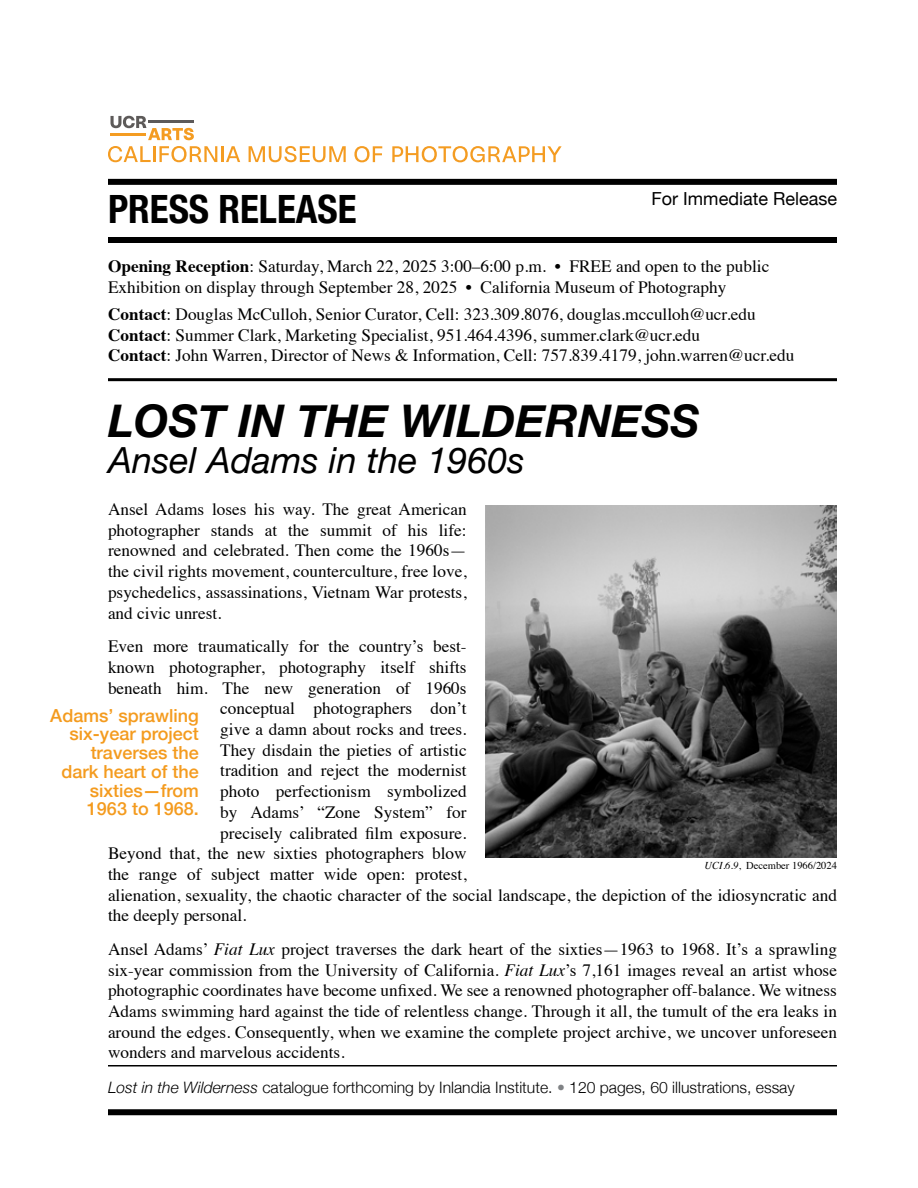
<style>
.page{position:relative;width:918px;height:1188px;background:#fff}
.page>*{position:absolute;margin:0;border:0;box-sizing:border-box;transform-origin:0 0}
.t1{font:italic 700 45px "Helvetica Neue";color:#000}
.t2{font:700 condensed 39px "Helvetica Neue";color:#000}
.t3{font:italic 36px "Helvetica Neue";color:#000}
.t4{font:500 18px/18.8px "Helvetica Neue";color:#f49b1e;text-align:right}
.t5{font:18px "Helvetica Neue";color:#000}
.t6{font:17.25px/20.7px "Times";color:#000;text-align:justify}
.t7{font:300 15.75px "Helvetica Neue";color:#000}
.t8{font:10.5px "Times";color:#000}
.s1{font-weight:700}
.s2{font-style:italic}
.s3{color:#808285}
</style>
<div class="page">
<svg style="left:110px;top:116px;width:84px;height:24px"></svg>
<hr style="left:110px;top:133px;width:36px;height:2px;background:#f49c22">
<svg style="left:108px;top:146px;width:43px;height:16px"></svg>
<hr style="left:153px;top:146px;width:3px;height:16px;background:#f49c22">
<svg style="left:159px;top:146px;width:58px;height:16px"></svg>
<hr style="left:221px;top:146px;width:3px;height:16px;background:#f49c22">
<svg style="left:226px;top:146px;width:14px;height:16px"></svg>
<svg style="left:249px;top:146px;width:97px;height:16px"></svg>
<svg style="left:354px;top:146px;width:28px;height:16px"></svg>
<svg style="left:392px;top:146px;width:170px;height:16px"></svg>
<div style="left:108px;top:179px;width:729px;height:6px;background:#000"></div>
<div style="left:108px;top:237px;width:729px;height:6px;background:#000"></div>
<hr style="left:108px;top:378px;width:729px;height:3px;background:#000">
<hr style="left:108px;top:1065px;width:729px;height:1px;background:#000">
<div style="left:108px;top:1109px;width:729px;height:6px;background:#000"></div>
<img style="left:485px;top:505px;width:352px;height:352px">
<h2 class="t2" style="left:108px;top:177px;width:250px">PRESS RELEASE</h2>
<p class="t5" style="left:652px;top:186px;width:187px">For Immediate Release</p>
<p class="t6" style="left:108px;top:255px;width:663px"><span class="s1">Opening Reception</span>: Saturday, March 22, 2025 3:00–6:00 p.m. • FREE and open to the public<br>Exhibition on display through September 28, 2025 • California Museum of Photography</p>
<p class="t6" style="left:108px;top:302px;width:688px;text-align:left"><span class="s1">Contact</span>: Douglas McCulloh, Senior Curator, Cell: 323.309.8076, douglas.mcculloh@ucr.edu<br><span class="s1">Contact</span>: Summer Clark, Marketing Specialist, 951.464.4396, summer.clark@ucr.edu<br><span class="s1">Contact</span>: John Warren, Director of News &amp; Information, Cell: 757.839.4179, john.warren@ucr.edu</p>
<h1 class="t1" style="left:108px;top:386px;width:593px">LOST IN THE WILDERNESS</h1>
<h3 class="t3" style="left:108px;top:435px;width:418px">Ansel Adams in the 1960s</h3>
<p class="t6" style="left:108px;top:497px;width:360px">Ansel Adams loses his way. The great American photographer stands at the summit of his life: renowned and celebrated. Then come the 1960s— the civil rights movement, counterculture, free love, psychedelics, assassinations, Vietnam War protests, and civic unrest.</p>
<p class="t6" style="left:108px;top:635px;width:360px">Even more traumatically for the country’s best-</p>
<p class="t6" style="left:108px;top:655px;width:360px">known photographer, photography itself shifts</p>
<p class="t6" style="left:108px;top:676px;width:360px">beneath him. The new generation of 1960s</p>
<p class="t6" style="left:220px;top:697px;width:248px">conceptual photographers don’t</p>
<p class="t6" style="left:220px;top:717px;width:248px">give a damn about rocks and trees.</p>
<p class="t6" style="left:220px;top:738px;width:248px">They disdain the pieties of artistic</p>
<p class="t6" style="left:220px;top:759px;width:248px">tradition and reject the modernist</p>
<p class="t6" style="left:220px;top:779px;width:248px">photo perfectionism symbolized</p>
<p class="t6" style="left:220px;top:800px;width:248px">by Adams’ “Zone System” for</p>
<p class="t6" style="left:220px;top:821px;width:248px">precisely calibrated film exposure.</p>
<p class="t6" style="left:108px;top:842px;width:360px">Beyond that, the new sixties photographers blow</p>
<p class="t6" style="left:108px;top:862px;width:360px">the range of subject matter wide open: protest,</p>
<p class="t6" style="left:108px;top:883px;width:731px">alienation, sexuality, the chaotic character of the social landscape, the depiction of the idiosyncratic and</p>
<p class="t6" style="left:108px;top:904px;width:140px">the deeply personal.</p>
<p class="t6" style="left:108px;top:937px;width:731px">Ansel Adams’ <span class="s2">Fiat Lux</span> project traverses the dark heart of the sixties—1963 to 1968. It’s a sprawling six-year commission from the University of California. <span class="s2">Fiat Lux</span>’s 7,161 images reveal an artist whose photographic coordinates have become unfixed. We see a renowned photographer off-balance. We witness Adams swimming hard against the tide of relentless change. Through it all, the tumult of the era leaks in around the edges. Consequently, when we examine the complete project archive, we uncover unforeseen wonders and marvelous accidents.</p>
<p class="t4" style="left:50px;top:704px;width:150px">Adams’ sprawling six-year project traverses the dark heart of the sixties—from<br>1963 to 1968.</p>
<p class="t8" style="left:705px;top:855px;width:134px"><span class="s2">UCI.6.9</span>, December 1966/2024</p>
<p class="t7" style="left:108px;top:1075px;width:688px"><span class="s2">Lost in the Wilderness</span> catalogue forthcoming by Inlandia Institute. <span class="s3">•</span> 120 pages, 60 illustrations, essay</p>
</div>
